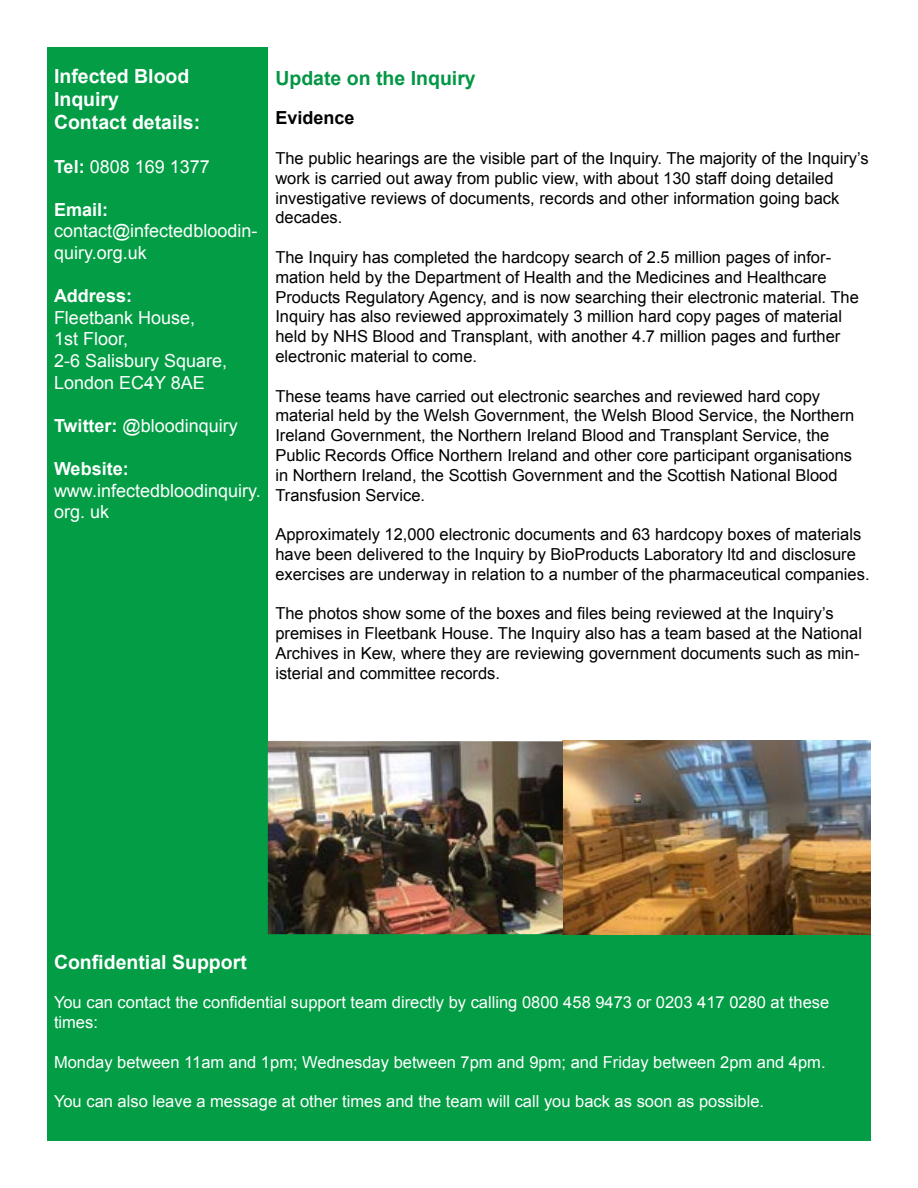
<style>
.page{position:relative;width:918px;height:1188px;background:#fff}
.page>*{position:absolute;margin:0;border:0;box-sizing:border-box;transform-origin:0 0}
.t1{font:700 19.5px/23.4px "Arial";color:#fff}
.t2{font:700 19.5px "Arial";color:#029745}
.t3{font:18px/21.6px "Arial";color:#fff}
.t4{font:700 18px "Arial";color:#fff}
.t5{font:700 18px "Arial";color:#000}
.t6{font:16.5px/19.8px "Arial";color:#000}
.t7{font:16.5px/19.8px "Arial";color:#fff}
.s1{font-weight:700}
</style>
<div class="page">
<div style="left:47px;top:47px;width:221px;height:887px;background:#029d45"></div>
<div style="left:47px;top:934px;width:824px;height:207px;background:#029d45"></div>
<img style="left:268px;top:741px;width:603px;height:193px">
<svg style="left:634px;top:794px;width:7px;height:8px"></svg>
<p class="t1" style="left:54px;top:65px;width:148px">Infected Blood<br>Inquiry<br>Contact details:</p>
<p class="t3" style="left:54px;top:156px;width:157px"><span class="s1">Tel:</span> 0808 169 1377</p>
<p class="t4" style="left:54px;top:198px;width:56px">Email:</p>
<p class="t3" style="left:54px;top:221px;width:205px">contact@infectedbloodin&shy;quiry.org.uk</p>
<p class="t4" style="left:54px;top:284px;width:80px">Address:</p>
<p class="t3" style="left:54px;top:307px;width:175px">Fleetbank House,<br>1st Floor,<br>2-6 Salisbury Square,<br>London EC4Y 8AE</p>
<p class="t3" style="left:54px;top:415px;width:185px"><span class="s1">Twitter:</span> @bloodinquiry</p>
<p class="t4" style="left:54px;top:457px;width:76px">Website:</p>
<p class="t3" style="left:54px;top:480px;width:208px">www.infectedbloodinquiry. org. uk</p>
<p class="t2" style="left:275px;top:65px;width:202px">Update on the Inquiry</p>
<p class="t5" style="left:275px;top:106px;width:81px">Evidence</p>
<p class="t6" style="left:275px;top:149px;width:595px">The public hearings are the visible part of the Inquiry. The majority of the Inquiry’s work is carried out away from public view, with about 130 staff doing detailed investigative reviews of documents, records and other information going back decades.</p>
<p class="t6" style="left:275px;top:248px;width:585px">The Inquiry has completed the hardcopy search of 2.5 million pages of infor&shy;mation held by the Department of Health and the Medicines and Healthcare Products Regulatory Agency, and is now searching their electronic material. The Inquiry has also reviewed approximately 3 million hard copy pages of material held by NHS Blood and Transplant, with another 4.7 million pages and further electronic material to come.</p>
<p class="t6" style="left:275px;top:386px;width:580px">These teams have carried out electronic searches and reviewed hard copy material held by the Welsh Government, the Welsh Blood Service, the Northern Ireland Government, the Northern Ireland Blood and Transplant Service, the Public Records Office Northern Ireland and other core participant organisations in Northern Ireland, the Scottish Government and the Scottish National Blood Transfusion Service.</p>
<p class="t6" style="left:275px;top:525px;width:596px">Approximately 12,000 electronic documents and 63 hardcopy boxes of materials have been delivered to the Inquiry by BioProducts Laboratory ltd and disclosure exercises are underway in relation to a number of the pharmaceutical companies.</p>
<p class="t6" style="left:275px;top:604px;width:588px">The photos show some of the boxes and files being reviewed at the Inquiry’s premises in Fleetbank House. The Inquiry also has a team based at the National Archives in Kew, where they are reviewing government documents such as min&shy;isterial and committee records.</p>
<p class="t1" style="left:54px;top:951px;width:194px">Confidential Support</p>
<p class="t7" style="left:54px;top:993px;width:777px">You can contact the confidential support team directly by calling 0800 458 9473 or 0203 417 0280 at these times:</p>
<p class="t7" style="left:54px;top:1052px;width:773px">Monday between 11am and 1pm; Wednesday between 7pm and 9pm; and Friday between 2pm and 4pm.</p>
<p class="t7" style="left:54px;top:1092px;width:712px">You can also leave a message at other times and the team will call you back as soon as possible.</p>
</div>
